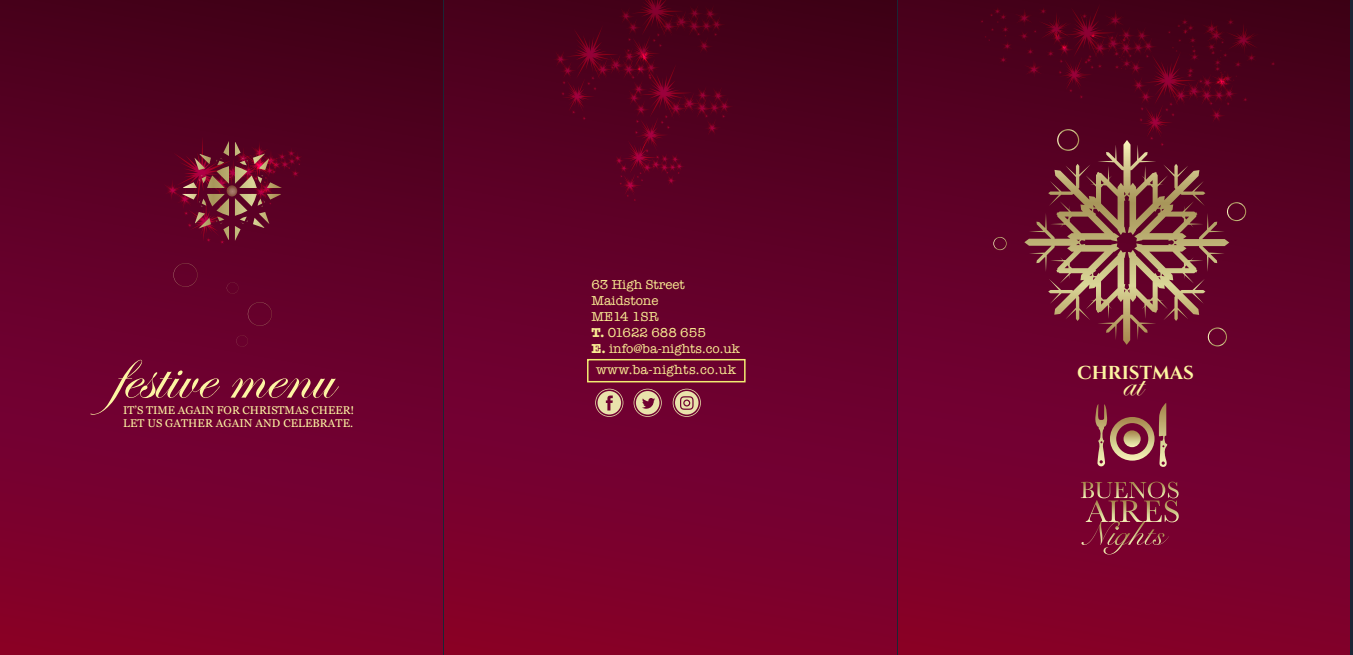
<style>
.page{position:relative;width:1353px;height:655px;background:#fff}
.page>*{position:absolute;margin:0;border:0;box-sizing:border-box;transform-origin:0 0}
.t1{font:71.1px "Edwardian Script ITC";color:#fdf5a3}
.t2{font:39.45px "Edwardian Script ITC";color:#fdf5a2}
.t3{font:700 18.75px "Cinzel";color:#fdf5a2}
.t4{font:13.5px "American Typewriter";letter-spacing:.025em;color:#f8eb92}
.t5{font:13.35px/16px "American Typewriter";color:#f8eb92}
.t6{font:11.25px/13.5px "Georgia";letter-spacing:.005em;color:#fdf5a3}
.s1{font-weight:700}
</style>
<div class="page">
<div style="left:0;top:0;width:442px;height:655px;background:linear-gradient(to bottom,#45001e,#870032)"></div>
<div style="left:898px;top:0;width:451px;height:655px;background:linear-gradient(to bottom,#47041f,#870032)"></div>
<div style="left:444px;top:1px;width:452px;height:654px;background:linear-gradient(to bottom,#45001d,#870032)"></div>
<svg style="left:1269px;top:60px;width:6px;height:7px"></svg>
<svg style="left:1095px;top:403px;width:73px;height:64px;background:#90424d"></svg>
<svg style="left:1080px;top:482px;width:98px;height:72px;background:#87223e"></svg>
<div style="left:587px;top:359px;width:158px;height:23px;border:2px solid #f2ec72"></div>
<svg style="left:227px;top:282px;width:11px;height:12px"></svg>
<svg style="left:236px;top:335px;width:12px;height:12px"></svg>
<svg style="left:248px;top:302px;width:24px;height:24px"></svg>
<svg style="left:173px;top:263px;width:24px;height:24px"></svg>
<svg style="left:1064px;top:180px;width:124px;height:165px;background:#8a4c49"></svg>
<svg style="left:993px;top:237px;width:13px;height:13px"></svg>
<svg style="left:1226px;top:202px;width:19px;height:19px"></svg>
<svg style="left:1207px;top:327px;width:19px;height:19px"></svg>
<svg style="left:979px;top:3px;width:280px;height:148px;background:#50001d"></svg>
<svg style="left:552px;top:0;width:181px;height:202px;background:#54001f"></svg>
<svg style="left:633px;top:389px;width:28px;height:28px"></svg>
<svg style="left:595px;top:389px;width:28px;height:28px"></svg>
<svg style="left:672px;top:389px;width:28px;height:28px"></svg>
<svg style="left:163px;top:136px;width:140px;height:109px;background:#6b152e"></svg>
<h1 class="t1" style="left:112px;top:337px;width:222px">festive menu</h1>
<p class="t6" style="left:123px;top:403px;width:233px">IT’S TIME AGAIN FOR CHRISTMAS CHEER!<br>LET US GATHER AGAIN AND CELEBRATE.</p>
<p class="t5" style="left:591px;top:276px;width:150px">63 High Street<br>Maidstone<br>ME14 1SR<br><span class="s1">T.</span> 01622 688 655<br><span class="s1">E.</span> info@ba-nights.co.uk</p>
<p class="t4" style="left:596px;top:359px;width:141px">www.ba-nights.co.uk</p>
<h3 class="t3" style="left:1077px;top:361px;width:118px">CHRISTMAS</h3>
<h2 class="t2" style="left:1121px;top:361px;width:22px">at</h2>
</div>
